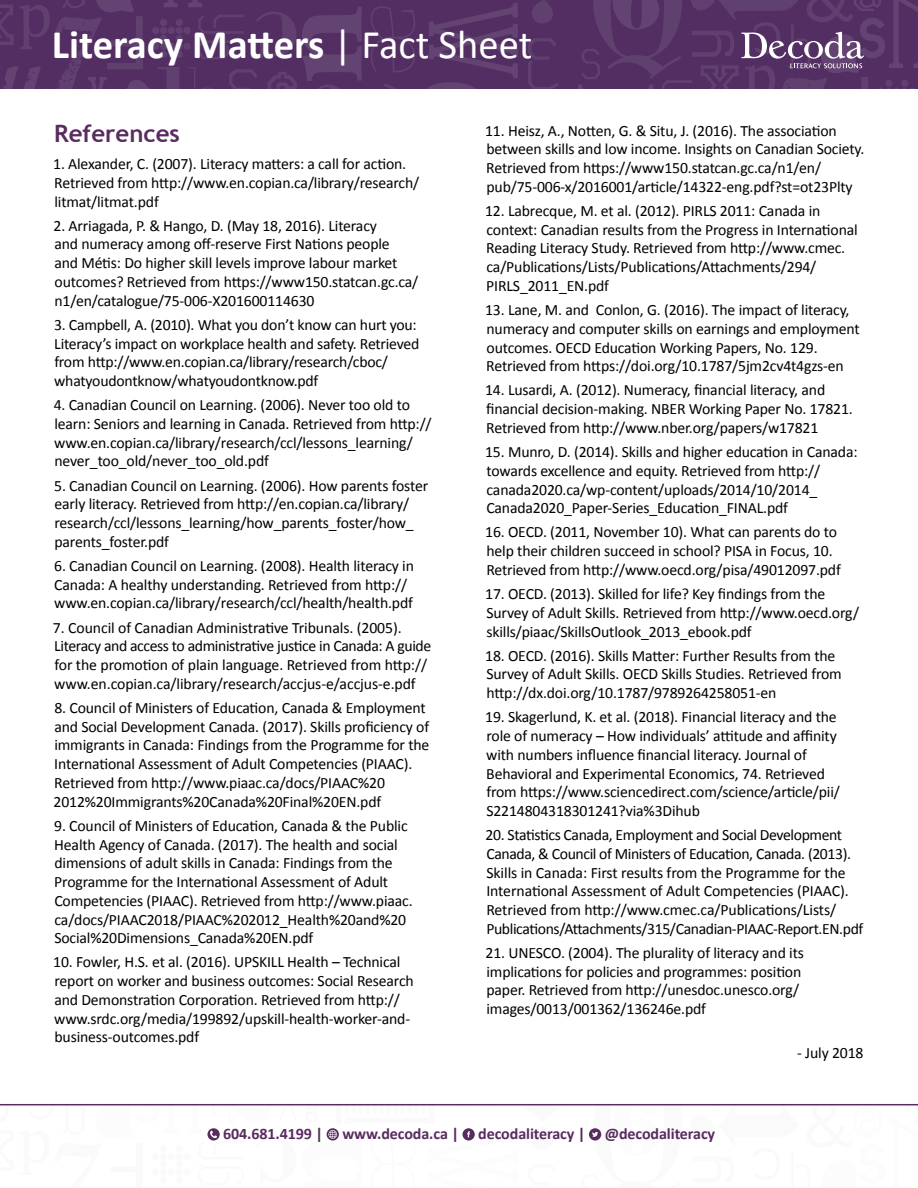
<style>
.page{position:relative;width:918px;height:1188px;background:#fff}
.page>*{position:absolute;margin:0;border:0;box-sizing:border-box;transform-origin:0 0}
.t1{font:700 40.65px "Calibri";color:#fff}
.t2{font:700 24px "Trebuchet MS";color:#592c5f}
.t3{font:700 16.05px "Calibri";letter-spacing:-.005em;color:#592c5f}
.t4{font:15.75px/18.8px "Calibri";letter-spacing:-.01em;color:#000}
.s1{font-weight:400}
</style>
<div class="page">
<svg style="left:691px;top:1105px;width:227px;height:1px"></svg>
<svg style="left:0;top:0;width:415px;height:89px;background:#563266"></svg>
<svg style="left:426px;top:0;width:144px;height:89px;background:#563366"></svg>
<svg style="left:20px;top:1105px;width:550px;height:36px"></svg>
<svg style="left:581px;top:1105px;width:101px;height:36px"></svg>
<hr style="left:0;top:1104px;width:918px;height:1px;background:#592c5f">
<svg style="left:577px;top:0;width:341px;height:89px;background:#5c3a6b"></svg>
<h1 class="t1" style="left:52px;top:18px;width:482px">Literacy Matters <span class="s1">| Fact Sheet</span></h1>
<h2 class="t2" style="left:54px;top:118px;width:127px">References</h2>
<p class="t4" style="left:53px;top:155px;width:368px">1. Alexander, C. (2007). Literacy matters: a call for action.<br>Retrieved from http://www.en.copian.ca/library/research/ litmat/litmat.pdf</p>
<p class="t4" style="left:54px;top:216px;width:366px">2. Arriagada, P. &amp; Hango, D. (May 18, 2016). Literacy<br>and numeracy among off-reserve First Nations people<br>and Métis: Do higher skill levels improve labour market outcomes? Retrieved from https://www150.statcan.gc.ca/ n1/en/catalogue/75-006-X201600114630</p>
<p class="t4" style="left:54px;top:315px;width:367px">3. Campbell, A. (2010). What you don’t know can hurt you:<br>Literacy’s impact on workplace health and safety. Retrieved from http://www.en.copian.ca/library/research/cboc/ whatyoudontknow/whatyoudontknow.pdf</p>
<p class="t4" style="left:54px;top:396px;width:380px">4. Canadian Council on Learning. (2006). Never too old to learn: Seniors and learning in Canada. Retrieved from http:// www.en.copian.ca/library/research/ccl/lessons_learning/ never_too_old/never_too_old.pdf</p>
<p class="t4" style="left:54px;top:476px;width:375px">5. Canadian Council on Learning. (2006). How parents foster early literacy. Retrieved from http://en.copian.ca/library/ research/ccl/lessons_learning/how_parents_foster/how_ parents_foster.pdf</p>
<p class="t4" style="left:54px;top:556px;width:361px">6. Canadian Council on Learning. (2008). Health literacy in<br>Canada: A healthy understanding. Retrieved from http:// www.en.copian.ca/library/research/ccl/health/health.pdf</p>
<p class="t4" style="left:53px;top:618px;width:380px">7. Council of Canadian Administrative Tribunals. (2005).<br>Literacy and access to administrative justice in Canada: A guide for the promotion of plain language. Retrieved from http:// www.en.copian.ca/library/research/accjus-e/accjus-e.pdf</p>
<p class="t4" style="left:54px;top:698px;width:377px">8. Council of Ministers of Education, Canada &amp; Employment and Social Development Canada. (2017). Skills proficiency of immigrants in Canada: Findings from the Programme for the International Assessment of Adult Competencies (PIAAC).<br>Retrieved from http://www.piaac.ca/docs/PIAAC%20<br>2012%20Immigrants%20Canada%20Final%20EN.pdf</p>
<p class="t4" style="left:54px;top:816px;width:360px">9. Council of Ministers of Education, Canada &amp; the Public Health Agency of Canada. (2017). The health and social dimensions of adult skills in Canada: Findings from the Programme for the International Assessment of Adult Competencies (PIAAC). Retrieved from http://www.piaac. ca/docs/PIAAC2018/PIAAC%202012_Health%20and%20<br>Social%20Dimensions_Canada%20EN.pdf</p>
<p class="t4" style="left:53px;top:953px;width:362px">10. Fowler, H.S. et al. (2016). UPSKILL Health – Technical report on worker and business outcomes: Social Research and Demonstration Corporation. Retrieved from http:// www.srdc.org/media/199892/upskill-health-worker-and&shy;business-outcomes.pdf</p>
<p class="t4" style="left:485px;top:121px;width:381px">11. Heisz, A., Notten, G. &amp; Situ, J. (2016). The association between skills and low income. Insights on Canadian Society.<br>Retrieved from https://www150.statcan.gc.ca/n1/en/ pub/75-006-x/2016001/article/14322-eng.pdf?st=ot23Plty</p>
<p class="t4" style="left:485px;top:201px;width:374px">12. Labrecque, M. et al. (2012). PIRLS 2011: Canada in context: Canadian results from the Progress in International Reading Literacy Study. Retrieved from http://www.cmec. ca/Publications/Lists/Publications/Attachments/294/ PIRLS_2011_EN.pdf</p>
<p class="t4" style="left:485px;top:300px;width:376px">13. Lane, M. and Conlon, G. (2016). The impact of literacy, numeracy and computer skills on earnings and employment outcomes. OECD Education Working Papers, No. 129.<br>Retrieved from https://doi.org/10.1787/5jm2cv4t4gzs-en</p>
<p class="t4" style="left:485px;top:381px;width:369px">14. Lusardi, A. (2012). Numeracy, financial literacy, and financial decision-making. NBER Working Paper No. 17821.<br>Retrieved from http://www.nber.org/papers/w17821</p>
<p class="t4" style="left:485px;top:442px;width:374px">15. Munro, D. (2014). Skills and higher education in Canada: towards excellence and equity. Retrieved from http:// canada2020.ca/wp-content/uploads/2014/10/2014_ Canada2020_Paper-Series_Education_FINAL.pdf</p>
<p class="t4" style="left:485px;top:523px;width:357px">16. OECD. (2011, November 10). What can parents do to help their children succeed in school? PISA in Focus, 10.<br>Retrieved from http://www.oecd.org/pisa/49012097.pdf</p>
<p class="t4" style="left:485px;top:584px;width:375px">17. OECD. (2013). Skilled for life? Key findings from the<br>Survey of Adult Skills. Retrieved from http://www.oecd.org/ skills/piaac/SkillsOutlook_2013_ebook.pdf</p>
<p class="t4" style="left:485px;top:646px;width:358px">18. OECD. (2016). Skills Matter: Further Results from the<br>Survey of Adult Skills. OECD Skills Studies. Retrieved from http://dx.doi.org/10.1787/9789264258051-en</p>
<p class="t4" style="left:485px;top:708px;width:356px">19. Skagerlund, K. et al. (2018). Financial literacy and the role of numeracy – How individuals’ attitude and affinity with numbers influence financial literacy. Journal of Behavioral and Experimental Economics, 74. Retrieved from https://www.sciencedirect.com/science/article/pii/ S2214804318301241?via%3Dihub</p>
<p class="t4" style="left:486px;top:826px;width:379px">20. Statistics Canada, Employment and Social Development Canada, &amp; Council of Ministers of Education, Canada. (2013).<br>Skills in Canada: First results from the Programme for the International Assessment of Adult Competencies (PIAAC).<br>Retrieved from http://www.cmec.ca/Publications/Lists/ Publications/Attachments/315/Canadian-PIAAC-Report.EN.pdf</p>
<p class="t4" style="left:486px;top:943px;width:320px">21. UNESCO. (2004). The plurality of literacy and its implications for policies and programmes: position paper. Retrieved from http://unesdoc.unesco.org/ images/0013/001362/136246e.pdf</p>
<p class="t4" style="left:797px;top:1043px;width:68px">- July 2018</p>
<p class="t3" style="left:223px;top:1123px;width:494px">604.681.4199 | www.decoda.ca | decodaliteracy | @decodaliteracy</p>
</div>
